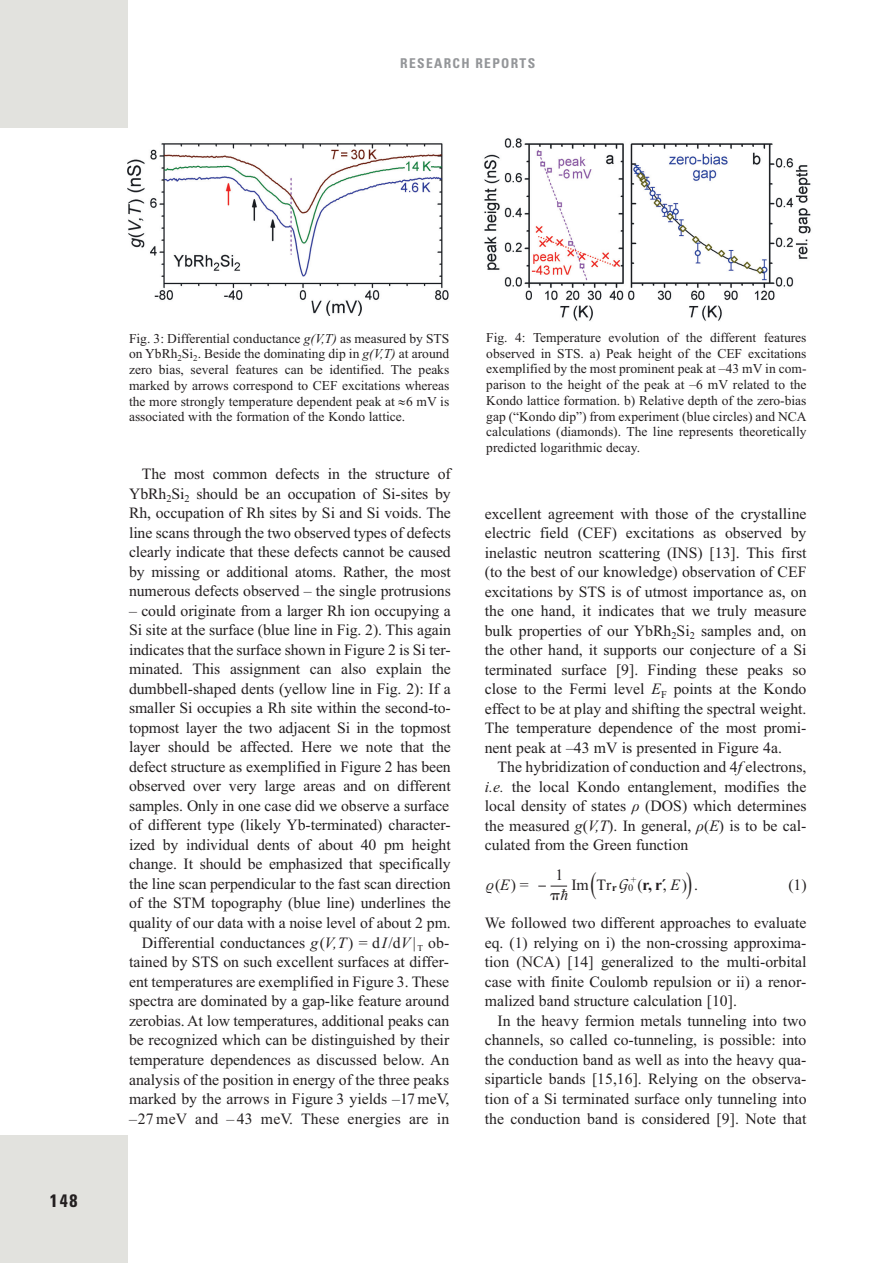
<style>
.page{position:relative;width:893px;height:1263px;background:#fff}
.page>*{position:absolute;margin:0;border:0;box-sizing:border-box;transform-origin:0 0}
.t1{font:700 condensed 18px "Univers";color:#231f20}
.t2{font:15.75px/19.5px "Times New Roman";letter-spacing:-.005em;color:#231f20;text-align:justify}
.t3{font:15.75px "Mathematical Pi One";color:#231f20}
.t4{font:13.5px/15.8px "Times New Roman";color:#231f20;text-align:justify}
.t5{font:700 condensed 13.5px "Univers";letter-spacing:.1em;color:#939598}
.s1{font-style:italic}
.s2{font-weight:700}
.s3{font-size:30px}
.s4{font-family:"Times New Roman";font-style:italic}
.s5{font-family:"Zapf Chancery";font-style:italic;font-size:16.5px}
</style>
<div class="page">
<div style="left:0;top:0;width:128px;height:128px;background:#e2e2de"></div>
<div style="left:0;top:1135px;width:128px;height:128px;background:#e2e2de"></div>
<img style="left:128px;top:143px;width:321px;height:172px">
<img style="left:484px;top:138px;width:327px;height:183px">
<svg style="left:538px;top:886px;width:29px;height:1px"></svg>
<p class="t5" style="left:400px;top:58px;width:136px">RESEARCH REPORTS</p>
<p class="t1" style="left:50px;top:1193px;width:29px">148</p>
<p class="t4" style="left:129px;top:331px;width:322px">Fig. 3: Differential conductance <span class="s1">g(V,T)</span> as measured by STS on YbRh<sub>2</sub>Si<sub>2</sub>. Beside the dominating dip in <span class="s1">g(V,T)</span> at around zero bias, several features can be identified. The peaks marked by arrows correspond to CEF excitations whereas the more strongly temperature dependent peak at ≈6 mV is associated with the formation of the Kondo lattice.</p>
<p class="t4" style="left:486px;top:331px;width:322px">Fig. 4: Temperature evolution of the different features observed in STS. a) Peak height of the CEF excitations exemplified by the most prominent peak at –43 mV in com&shy;parison to the height of the peak at –6 mV related to the Kondo lattice formation. b) Relative depth of the zero-bias gap (“Kondo dip”) from experiment (blue circles) and NCA calculations (diamonds). The line represents theoretically predicted logarithmic decay.</p>
<p class="t2" style="left:129px;top:466px;width:323px;text-indent:13px">The most common defects in the structure of YbRh<sub>2</sub>Si<sub>2</sub> should be an occupation of Si-sites by Rh, occupation of Rh sites by Si and Si voids. The line scans through the two observed types of defects clearly indicate that these defects cannot be caused by missing or additional atoms. Rather, the most numerous defects observed – the single protrusions</p>
<p class="t2" style="left:129px;top:602px;width:323px">– could originate from a larger Rh ion occupying a</p>
<p class="t2" style="left:129px;top:622px;width:323px">Si site at the surface (blue line in Fig. 2). This again</p>
<p class="t2" style="left:129px;top:641px;width:323px">indicates that the surface shown in Figure 2 is Si ter-</p>
<p class="t2" style="left:129px;top:661px;width:323px">minated. This assignment can also explain the</p>
<p class="t2" style="left:129px;top:680px;width:323px">dumbbell-shaped dents (yellow line in Fig. 2): If a</p>
<p class="t2" style="left:129px;top:700px;width:323px">smaller Si occupies a Rh site within the second-to-</p>
<p class="t2" style="left:129px;top:719px;width:323px">topmost layer the two adjacent Si in the topmost</p>
<p class="t2" style="left:129px;top:739px;width:323px">layer should be affected. Here we note that the</p>
<p class="t2" style="left:129px;top:758px;width:323px">defect structure as exemplified in Figure 2 has been</p>
<p class="t2" style="left:129px;top:778px;width:323px">observed over very large areas and on different</p>
<p class="t2" style="left:296px;top:797px;width:44px">we did</p>
<p class="t2" style="left:129px;top:817px;width:323px">of different type (likely Yb-terminated) character-</p>
<p class="t2" style="left:129px;top:836px;width:323px">ized by individual dents of about 40 pm height</p>
<p class="t2" style="left:129px;top:856px;width:323px">change. It should be emphasized that specifically</p>
<p class="t2" style="left:129px;top:875px;width:323px">the line scan perpendicular to the fast scan direction</p>
<p class="t2" style="left:129px;top:895px;width:323px">of the STM topography (blue line) underlines the</p>
<p class="t2" style="left:129px;top:914px;width:323px">quality of our data with a noise level of about 2 pm.</p>
<p class="t2" style="left:336px;top:934px;width:117px"><span class="s1">T</span>) = obtained y</p>
<p class="t2" style="left:129px;top:953px;width:306px">STS on such excellent surfaces at di ferent emp</p>
<p class="t2" style="left:129px;top:973px;width:323px">atures are exemplifi d in F gure 3. These spectra</p>
<p class="t2" style="left:129px;top:992px;width:323px">ar dominated by a gap-like feature round zero-</p>
<p class="t2" style="left:129px;top:1012px;width:323px">bias. At low temperatures, additional peaks can be</p>
<p class="t2" style="left:129px;top:1031px;width:286px">recognized which can be distinguished by</p>
<p class="t2" style="left:129px;top:797px;width:322px">samples. Only in one case did we observe a surface</p>
<p class="t2" style="left:129px;top:934px;width:322px;text-indent:13px">Differential conductances <span class="s1">g</span>(<span class="s1">V,T</span>) = d<span class="s1">I</span>/d<span class="s1">V</span>| <sub>T</sub> ob&shy;tained by STS on such excellent surfaces at differ&shy;ent temperatures are exemplified in Figure 3. These spectra are dominated by a gap-like feature around zerobias. At low temperatures, additional peaks can be recognized which can be distinguished by their temperature dependences as discussed below. An analysis of the position in energy of the three peaks marked by the arrows in Figure 3 yields –17 meV, –27 meV and – 43 meV. These energies are in</p>
<p class="t2" style="left:273px;top:1090px;width:60px">in Figure</p>
<p class="t2" style="left:390px;top:1090px;width:17px">–1</p>
<p class="t2" style="left:485px;top:505px;width:323px">excellent agreement with those of the crystalline electric field (CEF) excitations as observed by inelastic neutron scattering (INS) [13]. This first (to the best of our knowledge) observation of CEF excitations by STS is of utmost importance as, on the one hand, it indicates that we truly measure bulk properties of our YbRh<sub>2</sub>Si<sub>2</sub> samples and, on the other hand, it supports our conjecture of a Si terminated surface [9]. Finding these peaks so close to the Fermi level <span class="s1">E</span><sub>F</sub> points at the Kondo effect to be at play and shifting the spectral weight.<br>The temperature dependence of the most promi&shy;nent peak at –43 mV is presented in Figure 4a.</p>
<p class="t2" style="left:485px;top:759px;width:323px;text-indent:13px">The hybridization of conduction and 4<span class="s1">f</span> electrons, <span class="s1">i.e.</span> the local Kondo entanglement, modifies the local density of states <span class="s1">ρ</span> (DOS) which determines the measured <span class="s1">g</span>(<span class="s1">V,T</span>). In general, <span class="s1">ρ</span>(<span class="s1">E</span>) is to be cal&shy;culated from the Green function</p>
<p class="t2" style="left:631px;top:876px;width:82px"><sup>+</sup>(<span class="s2">r, r´</span>, <span class="s1">E</span>)<span class="s3">)</span> . . .</p>
<p class="t2" style="left:485px;top:915px;width:323px">We followed two different approaches to evaluate eq. (1) relying on i) the non-crossing approxima&shy;tion (NCA) [14] generalized to the multi-orbital case with finite Coulomb repulsion or ii) a renor&shy;malized band structure calculation [10].</p>
<p class="t2" style="left:485px;top:1012px;width:323px;text-indent:13px">In the heavy fermion metals tunneling into two channels, so called co-tunneling, is possible: into the conduction band as well as into the heavy qua&shy;siparticle bands [15,16]. Relying on the observa&shy;tion of a Si terminated surface only tunneling into the conduction band is considered [9]. Note that</p>
<p class="t2" style="left:555px;top:866px;width:9px">1</p>
<p class="t3" style="left:550px;top:888px;width:20px">-<span class="s4">ћ</span></p>
<p class="t2" style="left:486px;top:876px;width:44px"><span class="s1">ϱ</span>(<span class="s1">E</span>) =</p>
<p class="t2" style="left:571px;top:876px;width:64px">Im<span class="s3">(</span>Tr<sub>r</sub> <span class="s5">G</span><sub>0</sub></p>
<p class="t2" style="left:788px;top:876px;width:20px">(1)</p>
</div>
